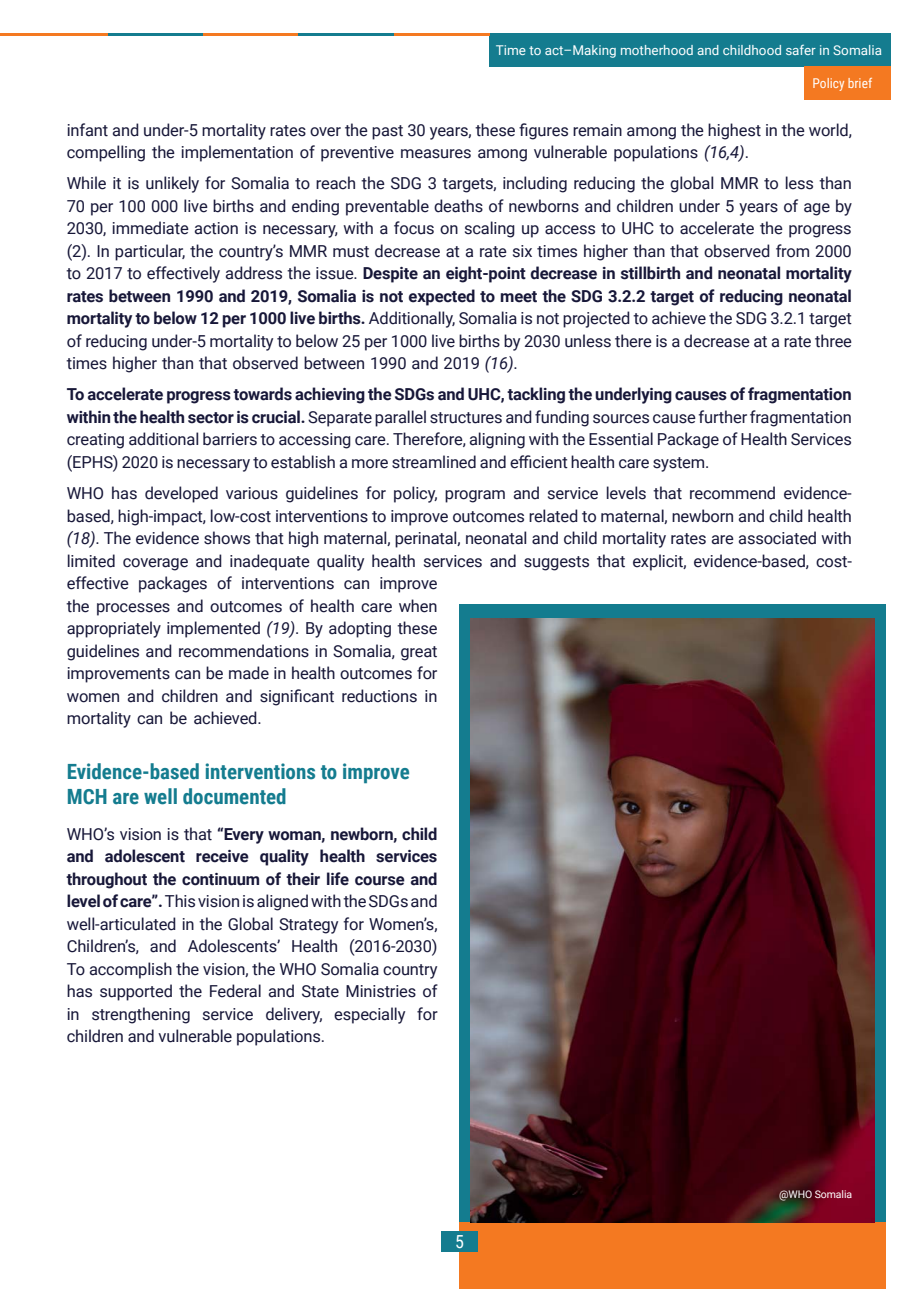
<style>
.page{position:relative;width:919px;height:1289px;background:#fff}
.page>*{position:absolute;margin:0;border:0;box-sizing:border-box;transform-origin:0 0}
.Subtitle{font:700 21px/25.2px "Roboto Condensed";color:#147c8f}
.t1{font:18px "Roboto Condensed";color:#fff}
.Main_body_text{font:16.5px/22.5px "Roboto";letter-spacing:-.01em;color:#171738;text-align:justify}
.t2{font:13.5px "Roboto";color:#fff}
.t3{font:13.5px "Roboto Condensed";color:#fff}
.Main_body_text-2{font:10.5px "Roboto";letter-spacing:-.01em;color:#fff}
.s1{font-style:italic}
.s2{font-weight:700}
</style>
<div class="page">
<div style="left:489px;top:34px;width:401px;height:33px;background:#147c8f"></div>
<div style="left:804px;top:67px;width:86px;height:33px;background:#f47921"></div>
<hr style="left:13px;top:34px;width:95px;height:2px;background:#f47921">
<hr style="left:108px;top:34px;width:95px;height:2px;background:#147c8f">
<hr style="left:203px;top:34px;width:95px;height:2px;background:#f47921">
<hr style="left:298px;top:34px;width:96px;height:2px;background:#147c8f">
<svg style="left:0;top:34px;width:13px;height:2px"></svg>
<hr style="left:394px;top:34px;width:95px;height:2px;background:#f47921">
<div style="left:459px;top:1203px;width:426px;height:85px;background:#f47921"></div>
<div style="left:459px;top:604px;width:426px;height:618px;background:#147c8f"></div>
<img style="left:470px;top:618px;width:404px;height:604px">
<div style="left:441px;top:1230px;width:36px;height:21px;background:#147c8f"></div>
<p class="t2" style="left:495px;top:40px;width:388px">Time to act–Making motherhood and childhood safer in Somalia</p>
<p class="t3" style="left:812px;top:74px;width:61px">Policy brief</p>
<p class="Main_body_text" style="left:67px;top:118px;width:786px">infant and under-5 mortality rates over the past 30 years, these figures remain among the highest in the world, compelling the implementation of preventive measures among vulnerable populations <span class="s1">(16,4)</span>.</p>
<p class="Main_body_text" style="left:67px;top:171px;width:786px">While it is unlikely for Somalia to reach the SDG 3 targets, including reducing the global MMR to less than 70 per 100 000 live births and ending preventable deaths of newborns and children under 5 years of age by 2030, immediate action is necessary, with a focus on scaling up access to UHC to accelerate the progress (2). In particular, the country’s MMR must decrease at a rate six times higher than that observed from 2000 to 2017 to effectively address the issue. <span class="s2">Despite an eight-point decrease in stillbirth and neonatal mortality rates between 1990 and 2019, Somalia is not expected to meet the SDG 3.2.2 target of reducing neonatal mortality to below 12 per 1000 live births.</span> Additionally, Somalia is not projected to achieve the SDG 3.2.1 target of reducing under-5 mortality to below 25 per 1000 live births by 2030 unless there is a decrease at a rate three times higher than that observed between 1990 and 2019 <span class="s1">(16)</span>.</p>
<p class="Main_body_text" style="left:67px;top:383px;width:786px"><span class="s2">To accelerate progress towards achieving the SDGs and UHC, tackling the underlying causes of fragmentation within the health sector is crucial.</span> Separate parallel structures and funding sources cause further fragmentation creating additional barriers to accessing care. Therefore, aligning with the Essential Package of Health Services (EPHS) 2020 is necessary to establish a more streamlined and efficient health care system.</p>
<p class="Main_body_text" style="left:67px;top:481px;width:786px;text-align:left">WHO has developed various guidelines for policy, program and service levels that recommend evidence&shy;based, high-impact, low-cost interventions to improve outcomes related to maternal, newborn and child health <span class="s1">(18)</span>. The evidence shows that high maternal, perinatal, neonatal and child mortality rates are associated with limited coverage and inadequate quality health services and suggests that explicit, evidence-based, cost&shy;effective packages of interventions can improve<br>the processes and outcomes of health care when<br>appropriately implemented <span class="s1">(19)</span>. By adopting these<br>guidelines and recommendations in Somalia, great<br>improvements can be made in health outcomes for<br>women and children and significant reductions in<br>mortality can be achieved.</p>
<p class="Subtitle" style="left:67px;top:758px;width:344px">Evidence-based interventions to improve<br>MCH are well documented</p>
<p class="Main_body_text" style="left:67px;top:821px;width:372px">WHOʼs vision is that <span class="s2">“Every woman, newborn, child and adolescent receive quality health services throughout the continuum of their life course and level of care”.</span> This vision is aligned with the SDGs and well-articulated in the Global Strategy for Women’s, Children’s, and Adolescents’ Health (2016-2030)<br>To accomplish the vision, the WHO Somalia country has supported the Federal and State Ministries of in strengthening service delivery, especially for children and vulnerable populations.</p>
<p class="t1" style="left:455px;top:1228px;width:10px">5</p>
<p class="Main_body_text-2" style="left:779px;top:1186px;width:74px">@WHO Somalia</p>
</div>
